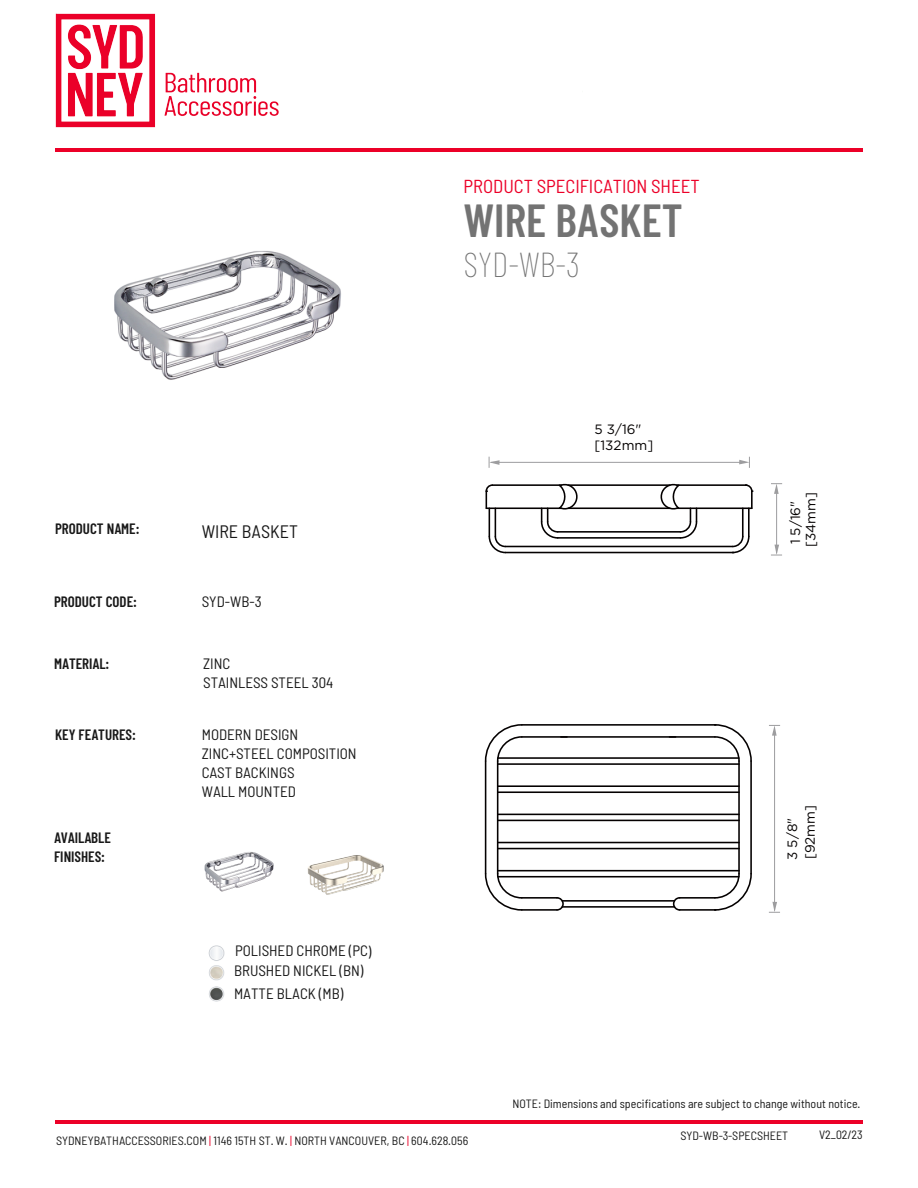
<style>
.page{position:relative;width:918px;height:1188px;background:#fff}
.page>*{position:absolute;margin:0;border:0;box-sizing:border-box;transform-origin:0 0}
.t1{font:600 46.35px "Barlow Condensed";color:#737373}
.t2{font:100 35.4px "Barlow Condensed";color:#737373}
.t3{font:semi-condensed 18.75px "Barlow";color:#ec0028}
.t4{font:semi-condensed 18px "Barlow";color:#181818}
.t5{font:semi-condensed 15px/19px "Barlow";color:#181818}
.t6{font:600 15px/19px "Barlow Condensed";color:#181818}
.t7{font:13.5px "Gotham";color:#040000}
.t8{font:semi-condensed 12px "Barlow";color:#181818}
.t9{font:semi-condensed 12px "Barlow";color:#171717}
.s1{color:#ec0028}
</style>
<div class="page">
<hr style="left:55px;top:1120px;width:808px;height:4px;background:#ec0028">
<img style="left:55px;top:13px;width:224px;height:115px">
<hr style="left:55px;top:148px;width:808px;height:3px;background:#ec0028">
<img style="left:209px;top:971px;width:16px;height:31px">
<img style="left:114px;top:251px;width:227px;height:129px">
<hr style="left:680px;top:909px;width:35px;height:2px;background:#040000">
<hr style="left:522px;top:909px;width:35px;height:2px;background:#040000">
<hr style="left:522px;top:724px;width:193px;height:2px;background:#040000">
<hr style="left:750px;top:761px;width:2px;height:113px;background:#040000">
<hr style="left:562px;top:906px;width:112px;height:2px;background:#040000">
<hr style="left:562px;top:900px;width:112px;height:2px;background:#040000">
<svg style="left:494px;top:872px;width:29px;height:39px"></svg>
<svg style="left:485px;top:724px;width:38px;height:39px"></svg>
<hr style="left:497px;top:761px;width:1px;height:113px;background:#040000">
<hr style="left:522px;top:736px;width:193px;height:2px;background:#040000">
<hr style="left:738px;top:761px;width:2px;height:113px;background:#040000">
<hr style="left:680px;top:897px;width:35px;height:2px;background:#040000">
<hr style="left:522px;top:897px;width:35px;height:2px;background:#040000">
<hr style="left:498px;top:820px;width:241px;height:1px;background:#040000">
<hr style="left:498px;top:814px;width:241px;height:1px;background:#040000">
<hr style="left:498px;top:791px;width:241px;height:2px;background:#040000">
<hr style="left:498px;top:785px;width:241px;height:2px;background:#040000">
<hr style="left:498px;top:763px;width:241px;height:2px;background:#040000">
<hr style="left:498px;top:757px;width:241px;height:2px;background:#040000">
<hr style="left:498px;top:848px;width:241px;height:1px;background:#040000">
<hr style="left:498px;top:842px;width:241px;height:1px;background:#040000">
<hr style="left:498px;top:870px;width:241px;height:1px;background:#040000">
<hr style="left:498px;top:876px;width:241px;height:2px;background:#040000">
<svg style="left:672px;top:897px;width:9px;height:14px"></svg>
<svg style="left:555px;top:897px;width:10px;height:14px"></svg>
<hr style="left:492px;top:484px;width:69px;height:2px;background:#040000">
<hr style="left:568px;top:484px;width:102px;height:2px;background:#040000">
<hr style="left:677px;top:484px;width:69px;height:2px;background:#040000">
<hr style="left:748px;top:508px;width:2px;height:28px;background:#040000">
<hr style="left:742px;top:508px;width:2px;height:28px;background:#040000">
<hr style="left:677px;top:507px;width:75px;height:2px;background:#040000">
<hr style="left:568px;top:507px;width:102px;height:2px;background:#040000">
<hr style="left:486px;top:507px;width:75px;height:2px;background:#040000">
<hr style="left:558px;top:537px;width:122px;height:2px;background:#040000">
<hr style="left:558px;top:531px;width:122px;height:2px;background:#040000">
<hr style="left:505px;top:552px;width:228px;height:1px;background:#040000">
<hr style="left:505px;top:546px;width:228px;height:1px;background:#040000">
<svg style="left:540px;top:483px;width:41px;height:56px"></svg>
<svg style="left:658px;top:483px;width:40px;height:56px"></svg>
<svg style="left:485px;top:484px;width:22px;height:70px"></svg>
<svg style="left:731px;top:535px;width:19px;height:19px"></svg>
<svg style="left:744px;top:484px;width:9px;height:24px"></svg>
<svg style="left:713px;top:872px;width:39px;height:39px"></svg>
<svg style="left:713px;top:724px;width:39px;height:39px"></svg>
<img style="left:204px;top:757px;width:290px;height:214px">
<hr style="left:491px;top:462px;width:249px;height:1px;background:#9d9d9f">
<svg style="left:739px;top:457px;width:11px;height:11px"></svg>
<svg style="left:489px;top:457px;width:11px;height:11px"></svg>
<hr style="left:776px;top:493px;width:1px;height:60px;background:#9d9d9f">
<svg style="left:771px;top:483px;width:11px;height:11px"></svg>
<svg style="left:771px;top:545px;width:11px;height:11px"></svg>
<hr style="left:774px;top:734px;width:1px;height:177px;background:#9d9d9f">
<svg style="left:769px;top:725px;width:11px;height:11px"></svg>
<svg style="left:769px;top:902px;width:11px;height:11px"></svg>
<h3 class="t3" style="left:464px;top:175px;width:238px">PRODUCT SPECIFICATION SHEET</h3>
<h1 class="t1" style="left:464px;top:191px;width:221px">WIRE BASKET</h1>
<h2 class="t2" style="left:464px;top:239px;width:117px">SYD-WB-3</h2>
<p class="t7" style="left:595px;top:422px;width:48px">5 3/16"</p>
<p class="t6" style="left:55px;top:518px;width:86px">PRODUCT NAME:</p>
<h3 class="t4" style="left:202px;top:520px;width:98px">WIRE BASKET</h3>
<p class="t6" style="left:54px;top:591px;width:84px">PRODUCT CODE:</p>
<p class="t5" style="left:202px;top:591px;width:61px">SYD-WB-3</p>
<p class="t6" style="left:54px;top:654px;width:57px">MATERIAL:</p>
<p class="t5" style="left:203px;top:654px;width:132px">ZINC<br>STAINLESS STEEL 304</p>
<p class="t6" style="left:55px;top:725px;width:82px">KEY FEATURES:</p>
<p class="t5" style="left:202px;top:725px;width:156px">MODERN DESIGN<br>ZINC+STEEL COMPOSITION<br>CAST BACKINGS<br>WALL MOUNTED</p>
<p class="t6" style="left:54px;top:828px;width:58px">AVAILABLE<br>FINISHES:</p>
<p class="t5" style="left:234px;top:941px;width:139px;line-height:20.1px">POLISHED CHROME (PC)<br>BRUSHED NICKEL (BN)</p>
<p class="t5" style="left:234px;top:984px;width:111px">MATTE BLACK (MB)</p>
<p class="t8" style="left:56px;top:1134px;width:414px">SYDNEYBATHACCESSORIES.COM <span class="s1">|</span> 1146 15TH ST. W. <span class="s1">|</span> NORTH VANCOUVER, BC <span class="s1">|</span> 604.628.056</p>
<p class="t7" style="left:595px;top:438px;width:60px">[132mm]</p>
<p class="t7" style="left:803px;top:547px;width:56px;rotate:-90deg">[34mm]</p>
<p class="t7" style="left:788px;top:544px;width:45px;rotate:-90deg">1 5/16"</p>
<p class="t7" style="left:803px;top:859px;width:56px;rotate:-90deg">[92mm]</p>
<p class="t7" style="left:785px;top:860px;width:43px;rotate:-90deg">3 5/8"</p>
<p class="t8" style="left:512px;top:1096px;width:350px">NOTE: Dimensions and specifications are subject to change without notice.</p>
<p class="t8" style="left:681px;top:1128px;width:109px">SYD-WB-3-SPECSHEET</p>
<p class="t9" style="left:819px;top:1128px;width:45px">V2_02/23</p>
</div>
